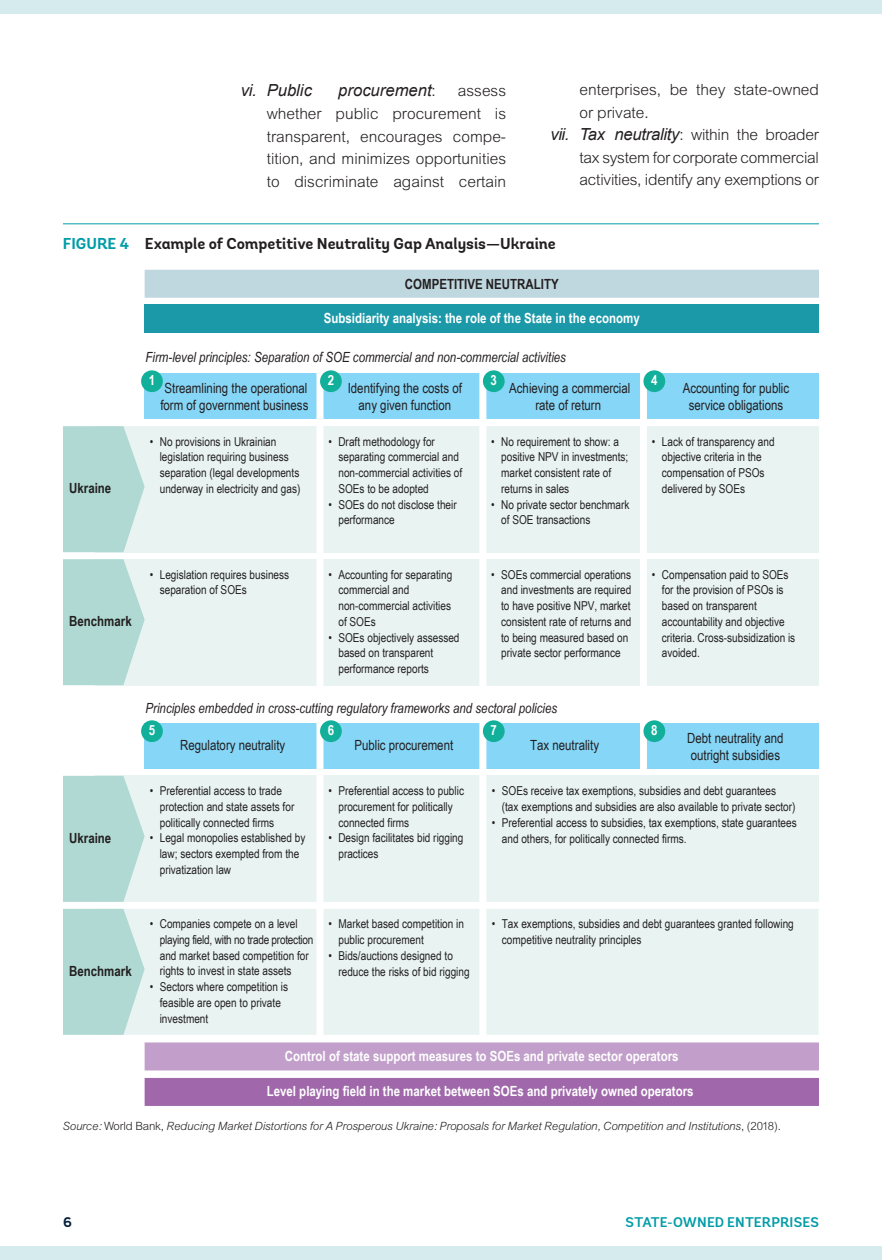
<style>
.page{position:relative;width:882px;height:1260px;background:#fff}
.page>*{position:absolute;margin:0;border:0;box-sizing:border-box;transform-origin:0 0}
.t1{font:16.62px/22.8px "Arial";color:#231f20;text-align:justify}
.t2{font:italic 16.62px "Arial";color:#231f20}
.t3{font:700 15.75px "Andes";color:#231f20}
.t4{font:14px/16.8px "Arial Narrow";color:#231f20;text-align:center}
.t5{font:700 14px "Arial Narrow";color:#fff}
.t6{font:italic 14px "Arial Narrow";color:#231f20}
.t7{font:700 14px "Arial Narrow";color:#231f20}
.t8{font:600 14px "Andes";letter-spacing:.01em;color:#009ca7}
.t9{font:700 14px "Andes";color:#09213e}
.t10{font:12.25px/15.8px "Arial Narrow";color:#231f20}
.t11{font:12.25px "Arial Itlic";letter-spacing:-.01em;color:#231f20}
.s1{font-style:normal}
.s2{color:#009ca7}
.s3{font-family:"Arial"}
</style>
<div class="page">
<div style="left:0;top:0;width:882px;height:14px;background:#d5ebee"></div>
<div style="left:0;top:1246px;width:882px;height:14px;background:#d5ebee"></div>
<div style="left:145px;top:374px;width:674px;height:45px;background:#86d6f7"></div>
<div style="left:145px;top:724px;width:674px;height:45px;background:#86d6f7"></div>
<div style="left:95px;top:559px;width:724px;height:126px;background:#e9f4f2"></div>
<div style="left:95px;top:426px;width:724px;height:126px;background:#e9f4f2"></div>
<div style="left:145px;top:909px;width:674px;height:126px;background:#e9f4f2"></div>
<div style="left:95px;top:776px;width:724px;height:126px;background:#e9f4f2"></div>
<div style="left:316px;top:372px;width:7px;height:665px;background:#fff"></div>
<div style="left:479px;top:372px;width:7px;height:665px;background:#fff"></div>
<div style="left:640px;top:372px;width:7px;height:400px;background:#fff"></div>
<div style="left:145px;top:270px;width:674px;height:28px;background:#bfd7df"></div>
<div style="left:145px;top:305px;width:674px;height:28px;background:#1c99a9"></div>
<div style="left:145px;top:1042px;width:674px;height:28px;background:#c19fca"></div>
<div style="left:145px;top:1078px;width:674px;height:28px;background:#a068ab"></div>
<svg style="left:63px;top:426px;width:82px;height:126px;background:#b6dcd6"></svg>
<svg style="left:63px;top:559px;width:82px;height:126px;background:#b6dcd6"></svg>
<svg style="left:63px;top:776px;width:82px;height:126px;background:#b6dcd6"></svg>
<svg style="left:63px;top:909px;width:82px;height:126px;background:#b6dcd6"></svg>
<div style="left:141px;top:370px;width:22px;height:22px;background:#12b09b;border-radius:50%"></div>
<div style="left:320px;top:370px;width:22px;height:22px;background:#12b09b;border-radius:50%"></div>
<div style="left:483px;top:370px;width:22px;height:22px;background:#12b09b;border-radius:50%"></div>
<div style="left:643px;top:370px;width:22px;height:22px;background:#12b09b;border-radius:50%"></div>
<div style="left:141px;top:720px;width:22px;height:22px;background:#12b09b;border-radius:50%"></div>
<div style="left:320px;top:720px;width:22px;height:22px;background:#12b09b;border-radius:50%"></div>
<div style="left:483px;top:720px;width:22px;height:22px;background:#12b09b;border-radius:50%"></div>
<div style="left:643px;top:720px;width:22px;height:22px;background:#12b09b;border-radius:50%"></div>
<hr style="left:63px;top:223px;width:756px;height:1px;background:#009ca7">
<h1 class="t1" style="left:267px;top:81px;width:241px;text-indent:191px">assess whether public procurement is transparent, encourages compe&shy;tition, and minimizes opportunities to discriminate against certain</h1>
<h1 class="t1" style="left:580px;top:80px;width:241px">enterprises, be they state-owned</h1>
<h1 class="t2" style="left:241px;top:80px;width:73px">vi. Public</h1>
<h1 class="t2" style="left:338px;top:80px;width:99px">procurement<span class="s1">:</span></h1>
<h1 class="t1" style="left:580px;top:102px;width:71px">or private.</h1>
<h1 class="t2" style="left:550px;top:124px;width:270px">vii. Tax neutrality<span class="s1">: within the broader</span></h1>
<h1 class="t1" style="left:580px;top:147px;width:241px">tax system for corporate commercial</h1>
<h1 class="t1" style="left:580px;top:170px;width:241px">activities, identify any exemptions or</h1>
<p class="t3" style="left:63px;top:234px;width:494px"><span class="s2">FIGURE 4</span> Example of Competitive Neutrality Gap Analysis—Ukraine</p>
<p class="t7" style="left:405px;top:274px;width:155px">COMPETITIVE NEUTRALITY</p>
<p class="t5" style="left:324px;top:308px;width:317px">Subsidiarity analysis: the role of the State in the economy</p>
<p class="t6" style="left:146px;top:347px;width:422px">Firm-level principles: Separation of SOE commercial and non-commercial activities</p>
<p class="t7" style="left:69px;top:478px;width:44px">Ukraine</p>
<p class="t5" style="left:149px;top:370px;width:8px">1</p>
<p class="t5" style="left:328px;top:370px;width:8px">2</p>
<p class="t5" style="left:491px;top:370px;width:8px">3</p>
<p class="t5" style="left:651px;top:370px;width:8px">4</p>
<p class="t4" style="left:160px;top:379px;width:150px;text-align:left">Streamlining the operational form of government business</p>
<p class="t4" style="left:348px;top:379px;width:116px">Identifying the costs of any given function</p>
<p class="t4" style="left:509px;top:379px;width:123px">Achieving a commercial rate of return</p>
<p class="t4" style="left:683px;top:379px;width:108px">Accounting for public service obligations</p>
<p class="t10" style="left:160px;top:433px;width:142px;text-indent:-10px">• No provisions in Ukrainian legislation requiring business separation (legal developments underway in electricity and gas)</p>
<p class="t10" style="left:338px;top:433px;width:125px;text-indent:-10px">• Draft methodology for separating commercial and non-commercial activities of<br>SOEs to be adopted</p>
<p class="t10" style="left:338px;top:496px;width:120px;text-indent:-10px">• SOEs do not disclose their performance</p>
<p class="t10" style="left:501px;top:433px;width:129px;text-indent:-10px">• No requirement to show: a positive NPV in investments; market consistent rate of returns in sales</p>
<p class="t10" style="left:501px;top:496px;width:130px;text-indent:-10px">• No private sector benchmark of SOE transactions</p>
<p class="t10" style="left:662px;top:433px;width:114px;text-indent:-10px">• Lack of transparency and objective criteria in the compensation of PSOs delivered by SOEs</p>
<p class="t7" style="left:69px;top:611px;width:64px">Benchmark</p>
<p class="t7" style="left:69px;top:827px;width:44px">Ukraine</p>
<p class="t10" style="left:160px;top:566px;width:131px;text-indent:-10px">• Legislation requires business separation of SOEs</p>
<p class="t10" style="left:338px;top:566px;width:115px;text-indent:-10px">• Accounting for separating commercial and non-commercial activities of SOEs</p>
<p class="t10" style="left:338px;top:629px;width:123px;text-indent:-10px">• SOEs objectively assessed based on transparent performance reports</p>
<p class="t10" style="left:501px;top:566px;width:132px;text-indent:-10px">• SOEs commercial operations and investments are required to have positive NPV, market consistent rate of returns and to being measured based on private sector performance</p>
<p class="t10" style="left:662px;top:566px;width:135px;text-indent:-10px">• Compensation paid to SOEs for the provision of PSOs is based on transparent accountability and objective criteria. Cross-subsidization is avoided.</p>
<p class="t6" style="left:146px;top:698px;width:413px">Principles embedded in cross-cutting regulatory frameworks and sectoral policies</p>
<p class="t5" style="left:149px;top:720px;width:8px">5</p>
<p class="t5" style="left:328px;top:720px;width:8px">6</p>
<p class="t5" style="left:491px;top:720px;width:8px">7</p>
<p class="t5" style="left:651px;top:720px;width:8px">8</p>
<p class="t4" style="left:180px;top:736px;width:107px">Regulatory neutrality</p>
<p class="t4" style="left:530px;top:736px;width:70px">Tax neutrality</p>
<p class="t4" style="left:687px;top:729px;width:98px;line-height:17.5px;text-align:left">Debt neutrality and outright subsidies</p>
<p class="t4" style="left:354px;top:736px;width:100px">Public procurement</p>
<p class="t10" style="left:160px;top:783px;width:136px;text-indent:-10px">• Preferential access to trade protection and state assets for politically connected firms</p>
<p class="t10" style="left:160px;top:830px;width:147px;text-indent:-10px">• Legal monopolies established by law; sectors exempted from the privatization law</p>
<p class="t10" style="left:338px;top:783px;width:127px;text-indent:-10px">• Preferential access to public procurement for politically connected firms</p>
<p class="t10" style="left:338px;top:830px;width:127px;text-indent:-10px">• Design facilitates bid rigging practices</p>
<p class="t10" style="left:502px;top:783px;width:295px;text-indent:-10px">• SOEs receive tax exemptions, subsidies and debt guarantees (tax exemptions and subsidies are also available to private sector)</p>
<p class="t10" style="left:502px;top:814px;width:296px;text-indent:-10px">• Preferential access to subsidies, tax exemptions, state guarantees and others, for politically connected firms.</p>
<p class="t7" style="left:69px;top:960px;width:64px">Benchmark</p>
<p class="t10" style="left:160px;top:915px;width:155px;text-indent:-10px">• Companies compete on a level playing field, with no trade protection and market based competition for rights to invest in state assets</p>
<p class="t10" style="left:160px;top:978px;width:130px;text-indent:-10px">• Sectors where competition is feasible are open to private investment</p>
<p class="t10" style="left:338px;top:916px;width:127px;text-indent:-10px">• Market based competition in public procurement</p>
<p class="t10" style="left:338px;top:947px;width:133px;text-indent:-10px">• Bids/auctions designed to reduce the risks of bid rigging</p>
<p class="t10" style="left:502px;top:916px;width:294px;text-indent:-10px">• Tax exemptions, subsidies and debt guarantees granted following competitive neutrality principles</p>
<p class="t5" style="left:285px;top:1045px;width:395px">Control of state support measures to SOEs and private sector operators</p>
<p class="t5" style="left:267px;top:1080px;width:428px">Level playing field in the market between SOEs and privately owned operators</p>
<p class="t11" style="left:63px;top:1118px;width:719px">Source: <span class="s3">World Bank,</span> Reducing Market Distortions for A Prosperous Ukraine: Proposals for Market Regulation, Competition and Institutions<span class="s3">, (2018).</span></p>
<p class="t9" style="left:63px;top:1214px;width:10px">6</p>
<p class="t8" style="left:626px;top:1214px;width:195px">STATE-OWNED ENTERPRISES</p>
</div>
